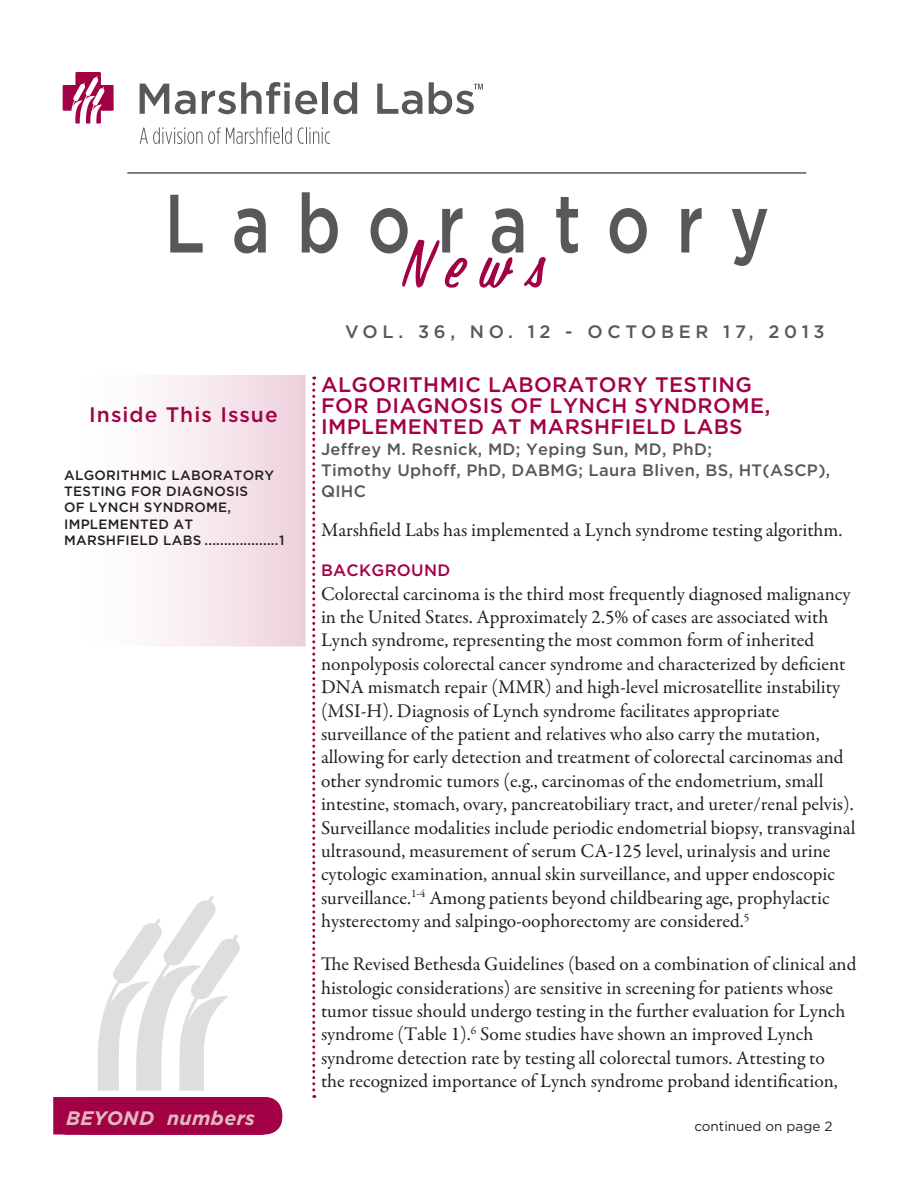
<style>
.page{position:relative;width:918px;height:1188px;background:#fff}
.page>*{position:absolute;margin:0;border:0;box-sizing:border-box;transform-origin:0 0}
.t1{font:italic 97.2px "PAINTSTROKE";color:#a30146;scale:.74 1}
.t2{font:500 82.5px "Gotham";letter-spacing:.4em;color:#57585a;scale:.8 1}
.t3{font:500 21px/21px "Gotham";letter-spacing:.02em;color:#a30146}
.t4{font:500 21px "Gotham";letter-spacing:.05em;color:#a30146}
.Body{font:19.5px/23.4px "Garamond Premr Pro";color:#231f20}
.t5{font:italic 700 19.5px "Gotham";letter-spacing:.02em;color:#e3b9bd}
.t6{font:500 18px "Gotham";letter-spacing:.26em;color:#57585a}
.Author{font:500 16.5px/21px "Gotham";letter-spacing:.02em;color:#57585a}
.Subtitle{font:500 16.5px "Gotham";letter-spacing:.02em;color:#a30146}
.Inside_Issue{font:500 13.5px/16.2px "Gotham";letter-spacing:.02em;color:#231f20}
.t7{font:13.5px "Gotham";color:#231f20}
</style>
<div class="page">
<svg style="left:63px;top:72px;width:51px;height:52px"></svg>
<svg style="left:140px;top:84px;width:29px;height:30px"></svg>
<svg style="left:175px;top:91px;width:21px;height:23px"></svg>
<svg style="left:202px;top:82px;width:115px;height:32px"></svg>
<div style="left:323px;top:82px;width:5px;height:32px;background:#57585a"></div>
<svg style="left:334px;top:82px;width:23px;height:32px"></svg>
<svg style="left:377px;top:84px;width:45px;height:30px"></svg>
<svg style="left:429px;top:82px;width:54px;height:32px"></svg>
<svg style="left:140px;top:127px;width:152px;height:17px"></svg>
<svg style="left:298px;top:127px;width:32px;height:17px"></svg>
<div style="left:63px;top:375px;width:243px;height:271px;background:linear-gradient(to right,#fff,#efd3df)"></div>
<svg style="left:312px;top:376px;width:3px;height:722px"></svg>
<div style="left:53px;top:1097px;width:211px;height:38px;background:#a30146;border:2px solid #a30146"></div>
<div style="left:72px;top:1098px;width:210px;height:36px;background:#a30146;border-radius:16px"></div>
<div style="left:71px;top:1097px;width:211px;height:38px;border:2px solid #a30146;border-radius:16px"></div>
<div style="left:65px;top:1108px;width:197px;height:26px;background:#a30146"></div>
<div style="left:65px;top:1108px;width:198px;height:27px;border:2px solid #a30146"></div>
<hr style="left:127px;top:172px;width:679px;height:2px;background:#57585a">
<svg style="left:98px;top:896px;width:142px;height:195px"></svg>
<p class="t2" style="left:164px;top:173px;width:758px">Laboratory</p>
<p class="t1" style="left:402px;top:220px;width:222px">News</p>
<p class="t6" style="left:345px;top:321px;width:481px">VOL. 36, NO. 12 - OCTOBER 17, 2013</p>
<p class="t4" style="left:89px;top:402px;width:190px">Inside This Issue</p>
<p class="Inside_Issue" style="left:64px;top:467px;width:212px">ALGORITHMIC LABORATORY<br>TESTING FOR DIAGNOSIS<br>OF LYNCH SYNDROME,<br>IMPLEMENTED AT</p>
<p class="Inside_Issue" style="left:64px;top:532px;width:222px">MARSHFIELD LABS ...................1</p>
<p class="t5" style="left:66px;top:1106px;width:190px">BEYOND numbers</p>
<p class="t3" style="left:321px;top:374px;width:451px">ALGORITHMIC LABORATORY TESTING<br>FOR DIAGNOSIS OF LYNCH SYNDROME,<br>IMPLEMENTED AT MARSHFIELD LABS</p>
<p class="Author" style="left:321px;top:438px;width:511px">Jeffrey M. Resnick, MD; Yeping Sun, MD, PhD;<br>Timothy Uphoff, PhD, DABMG; Laura Bliven, BS, HT(ASCP),<br>QIHC</p>
<p class="Body" style="left:321px;top:518px;width:523px">Marshfield Labs has implemented a Lynch syndrome testing algorithm.</p>
<p class="Subtitle" style="left:321px;top:560px;width:131px">BACKGROUND</p>
<p class="Body" style="left:321px;top:582px;width:536px">Colorectal carcinoma is the third most frequently diagnosed malignancy in the United States. Approximately 2.5% of cases are associated with Lynch syndrome, representing the most common form of inherited nonpolyposis colorectal cancer syndrome and characterized by deficient DNA mismatch repair (MMR) and high-level microsatellite instability (MSI-H). Diagnosis of Lynch syndrome facilitates appropriate surveillance of the patient and relatives who also carry the mutation, allowing for early detection and treatment of colorectal carcinomas and other syndromic tumors (e.g., carcinomas of the endometrium, small intestine, stomach, ovary, pancreatobiliary tract, and ureter/renal pelvis).<br>Surveillance modalities include periodic endometrial biopsy, transvaginal ultrasound, measurement of serum CA-125 level, urinalysis and urine cytologic examination, annual skin surveillance, and upper endoscopic surveillance.<sup>1-4</sup> Among patients beyond childbearing age, prophylactic hysterectomy and salpingo-oophorectomy are considered.<sup>5</sup></p>
<p class="Body" style="left:321px;top:953px;width:537px">The Revised Bethesda Guidelines (based on a combination of clinical and histologic considerations) are sensitive in screening for patients whose tumor tissue should undergo testing in the further evaluation for Lynch syndrome (Table 1).<sup>6</sup> Some studies have shown an improved Lynch syndrome detection rate by testing all colorectal tumors. Attesting to<br>the recognized importance of Lynch syndrome proband identification,</p>
<p class="t7" style="left:694px;top:1118px;width:140px">continued on page 2</p>
</div>
